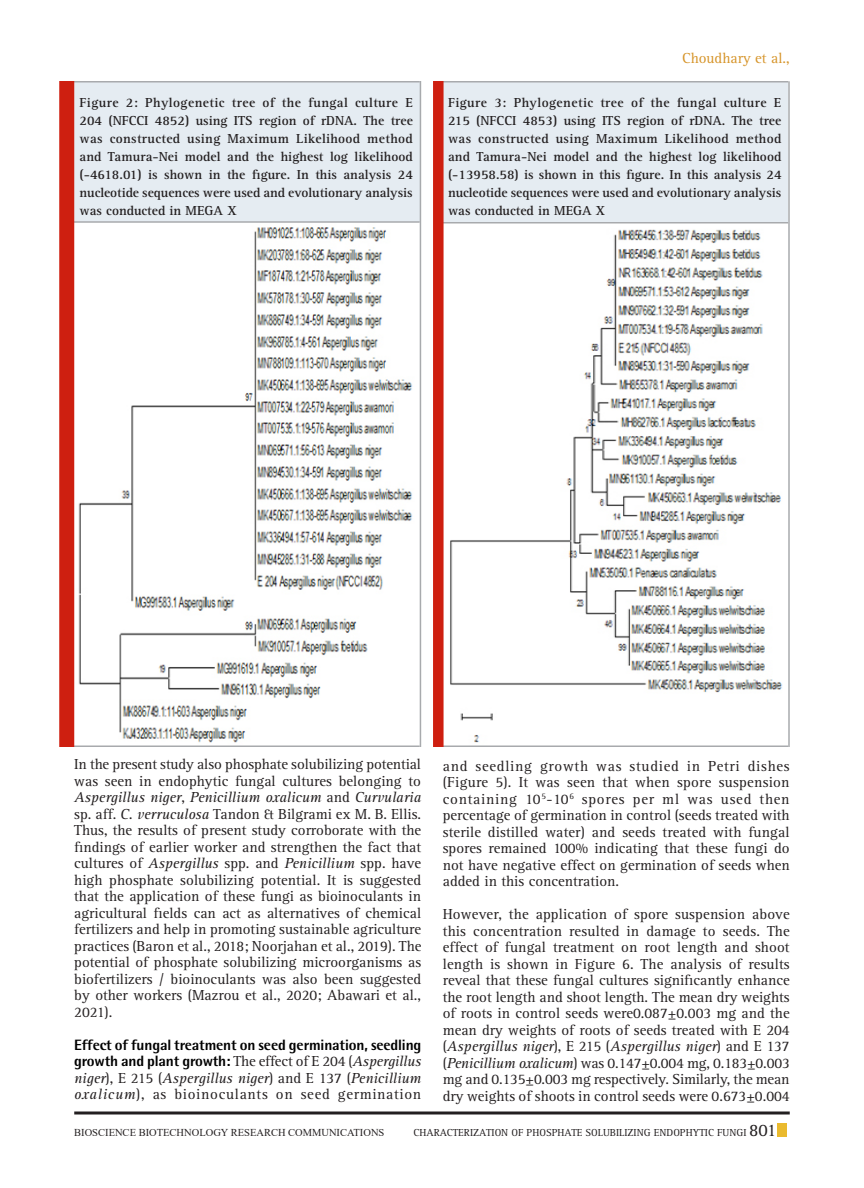
<style>
.page{position:relative;width:864px;height:1188px;background:#fff}
.page>*{position:absolute;margin:0;border:0;box-sizing:border-box;transform-origin:0 0}
.t1{font:18px "Rotis Serif Std";color:#231f20}
.Body_text{font:15px/16.5px "Rotis Serif Std";color:#231f20;text-align:justify}
.Body_text-2{font:800 15px/16.5px "Rotis Semi Sans Std";letter-spacing:-.01em;color:#000;text-align:justify}
.Body_text-3{font:15px "Rotis Serif Std";color:#d69429}
.Body_text-4{font:700 13.5px/18px "Rotis Serif Std";letter-spacing:-.005em;color:#231f20;text-align:justify}
.t2{font:10.5px "Rotis Serif Std";color:#231f20}
.t3{font:10.5px "Times New Roman";color:#231f20}
.s1{font-style:italic}
.s2{font-family:"Rotis Serif Std";font-weight:400;color:#231f20}
.s3{font-family:"Rotis Serif Std";font-weight:400;font-style:italic;color:#231f20}
</style>
<div class="page">
<div style="left:777px;top:1124px;width:10px;height:13px;background:#eaba2e"></div>
<hr style="left:74px;top:1112px;width:716px;height:2px;background:#231f20">
<img style="left:74px;top:223px;width:346px;height:522px">
<div style="left:73px;top:81px;width:347px;height:141px;background:#e5ecf2"></div>
<hr style="left:73px;top:81px;width:347px;height:1px;background:#a8aaad">
<hr style="left:73px;top:221px;width:347px;height:2px;background:#a8aaad">
<hr style="left:73px;top:746px;width:347px;height:1px;background:#a8aaad">
<hr style="left:420px;top:81px;width:1px;height:666px;background:#a8aaad">
<div style="left:59px;top:81px;width:15px;height:666px;background:#ce1f10"></div>
<img style="left:450px;top:229px;width:333px;height:514px">
<div style="left:441px;top:81px;width:347px;height:142px;background:#e5ecf2"></div>
<hr style="left:441px;top:81px;width:347px;height:1px;background:#a8aaad">
<hr style="left:441px;top:222px;width:347px;height:2px;background:#a8aaad">
<hr style="left:441px;top:746px;width:347px;height:1px;background:#a8aaad">
<hr style="left:788px;top:81px;width:2px;height:666px;background:#a8aaad">
<div style="left:433px;top:81px;width:11px;height:666px;background:#ce1f10"></div>
<p class="Body_text-3" style="left:682px;top:49px;width:109px">Choudhary et al.,</p>
<p class="Body_text-4" style="left:80px;top:93px;width:335px">Figure 2: Phylogenetic tree of the fungal culture E 204 (NFCCI 4852) using ITS region of rDNA. The tree was constructed using Maximum Likelihood method and Tamura-Nei model and the highest log likelihood (-4618.01) is shown in the figure. In this analysis 24 nucleotide sequences were used and evolutionary analysis was conducted in MEGA X</p>
<p class="Body_text-4" style="left:448px;top:93px;width:335px">Figure 3: Phylogenetic tree of the fungal culture E 215 (NFCCI 4853) using ITS region of rDNA. The tree was constructed using Maximum Likelihood method and Tamura-Nei model and the highest log likelihood (-13958.58) is shown in this figure. In this analysis 24 nucleotide sequences were used and evolutionary analysis was conducted in MEGA X</p>
<p class="Body_text" style="left:74px;top:757px;width:349px">In the present study also phosphate solubilizing potential was seen in endophytic fungal cultures belonging to <span class="s1">Aspergillus niger</span>, <span class="s1">Penicillium oxalicum</span> and <span class="s1">Curvularia </span>sp. aff. <span class="s1">C. verruculosa</span> Tandon &amp; Bilgrami ex M. B. Ellis.<br>Thus, the results of present study corroborate with the findings of earlier worker and strengthen the fact that cultures of <span class="s1">Aspergillus</span> spp. and <span class="s1">Penicillium</span> spp. have high phosphate solubilizing potential. It is suggested that the application of these fungi as bioinoculants in agricultural fields can act as alternatives of chemical fertilizers and help in promoting sustainable agriculture practices (Baron et al., 2018; Noorjahan et al., 2019). The potential of phosphate solubilizing microorganisms as biofertilizers / bioinoculants was also been suggested by other workers (Mazrou et al., 2020; Abawari et al., 2021).</p>
<p class="Body_text-2" style="left:74px;top:1036px;width:349px">Effect of fungal treatment on seed germination, seedling growth and plant growth: <span class="s2">The effect of E 204 (</span><span class="s3">Aspergillus niger</span><span class="s2">), E 215 (</span><span class="s3">Aspergillus niger</span><span class="s2">) and E 137 (</span><span class="s3">Penicillium oxalicum</span><span class="s2">), as bioinoculants on seed germination</span></p>
<p class="Body_text" style="left:443px;top:758px;width:348px">and seedling growth was studied in Petri dishes (Figure 5). It was seen that when spore suspension containing 10<sup>5</sup>-10<sup>6</sup> spores per ml was used then percentage of germination in control (seeds treated with sterile distilled water) and seeds treated with fungal spores remained 100% indicating that these fungi do not have negative effect on germination of seeds when added in this concentration.</p>
<p class="Body_text" style="left:443px;top:907px;width:349px">However, the application of spore suspension above this concentration resulted in damage to seeds. The effect of fungal treatment on root length and shoot length is shown in Figure 6. The analysis of results reveal that these fungal cultures significantly enhance the root length and shoot length. The mean dry weights of roots in control seeds were0.087±0.003 mg and the mean dry weights of roots of seeds treated with E 204 (<span class="s1">Aspergillus niger</span>), E 215 (<span class="s1">Aspergillus niger</span>) and E 137 (<span class="s1">Penicillium oxalicum</span>) was 0.147±0.004 mg, 0.183±0.003 mg and 0.135±0.003 mg respectively. Similarly, the mean dry weights of shoots in control seeds were 0.673±0.004</p>
<p class="t3" style="left:74px;top:1125px;width:312px">BIOSCIENCE BIOTECHNOLOGY RESEARCH COMMUNICATIONS</p>
<p class="t2" style="left:413px;top:1127px;width:13px">Characterization</p>
<p class="t2" style="left:511px;top:1127px;width:23px">of phosphate</p>
<p class="t2" style="left:586px;top:1127px;width:7px">solubilizing</p>
<p class="t2" style="left:654px;top:1127px;width:7px">endophytic</p>
<p class="t2" style="left:717px;top:1127px;width:7px">fungi</p>
<p class="t1" style="left:749px;top:1120px;width:29px">801</p>
</div>
